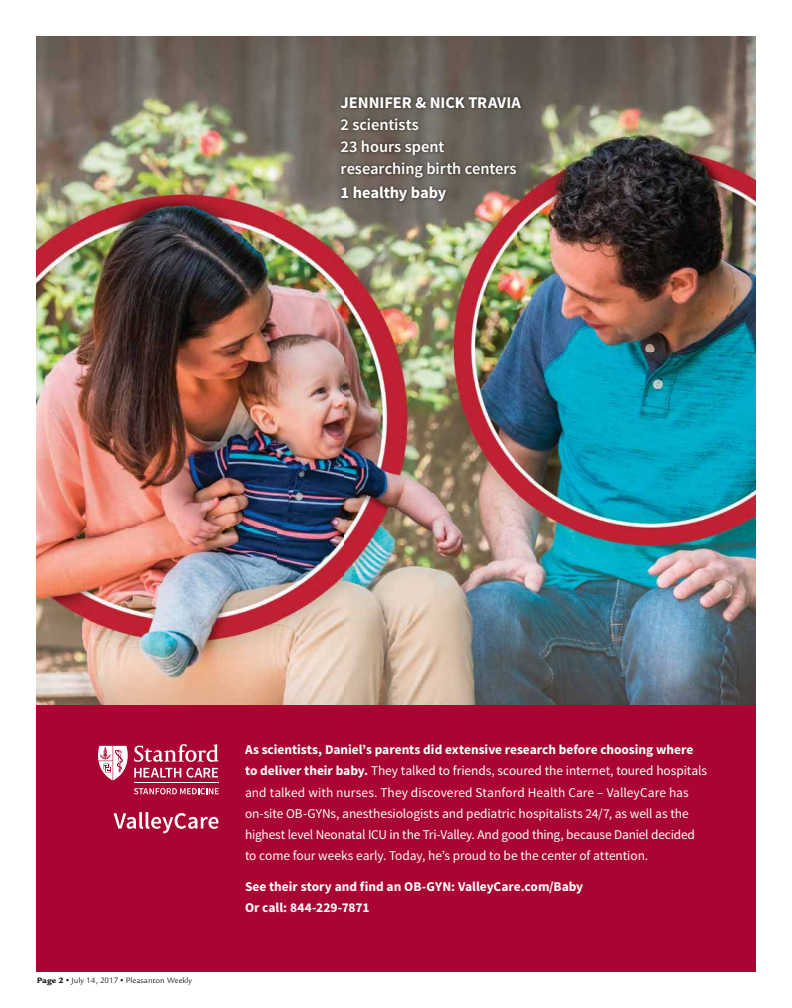
<style>
.page{position:relative;width:792px;height:1008px;background:#fff}
.page>*{position:absolute;margin:0;border:0;box-sizing:border-box;transform-origin:0 0}
.t1{font:600 16.4px/21.9px "Source Sans Pro";letter-spacing:-.005em;color:#fff}
.t2{font:700 16.4px "Source Sans Pro";color:#fff}
.t3{font:13.4px/21.2px "Source Sans Pro";letter-spacing:-.005em;color:#fff}
.t4{font:700 13.4px/21.2px "Source Sans Pro";color:#fff}
.t5{font:8.5px "Legacy Sans";color:#231f20}
.s1{font-weight:900}
.s2{font-family:"Times";font-weight:700}
.s3{font-weight:700}
</style>
<div class="page">
<img style="left:36px;top:36px;width:240px;height:669px">
<img style="left:276px;top:36px;width:480px;height:70px">
<img style="left:276px;top:106px;width:68px;height:599px">
<img style="left:516px;top:106px;width:240px;height:599px">
<img style="left:344px;top:204px;width:172px;height:501px">
<div style="left:36px;top:705px;width:720px;height:267px;background:#a90432"></div>
<svg style="left:114px;top:812px;width:104px;height:21px"></svg>
<svg style="left:134px;top:788px;width:85px;height:6px"></svg>
<hr style="left:134px;top:782px;width:85px;height:1px;background:#fff">
<svg style="left:98px;top:744px;width:121px;height:36px"></svg>
<img style="left:338px;top:94px;width:186px;height:110px">
<p class="t2" style="left:341px;top:97px;width:182px">JENNIFER &amp; NICK TRAVIA</p>
<p class="t1" style="left:341px;top:114px;width:178px">2 scientists<br>23 hours spent researching birth centers</p>
<p class="t2" style="left:341px;top:186px;width:107px">1 healthy baby</p>
<p class="t5" style="left:37px;top:977px;width:156px"><span class="s1">Page 2</span> <span class="s2">•</span> July 14, 2017 <span class="s2">•</span> Pleasanton Weekly</p>
<p class="t3" style="left:245px;top:740px;width:464px"><span class="s3">As scientists, Daniel’s parents did extensive research before choosing where to deliver their baby.</span> They talked to friends, scoured the internet, toured hospitals and talked with nurses. They discovered Stanford Health Care – ValleyCare has on-site OB-GYNs, anesthesiologists and pediatric hospitalists 24/7, as well as the highest level Neonatal ICU in the Tri-Valley. And good thing, because Daniel decided to come four weeks early. Today, he’s proud to be the center of attention.</p>
<p class="t4" style="left:245px;top:877px;width:340px">See their story and find an OB-GYN: ValleyCare.com/Baby<br>Or call: 844-229-7871</p>
</div>
